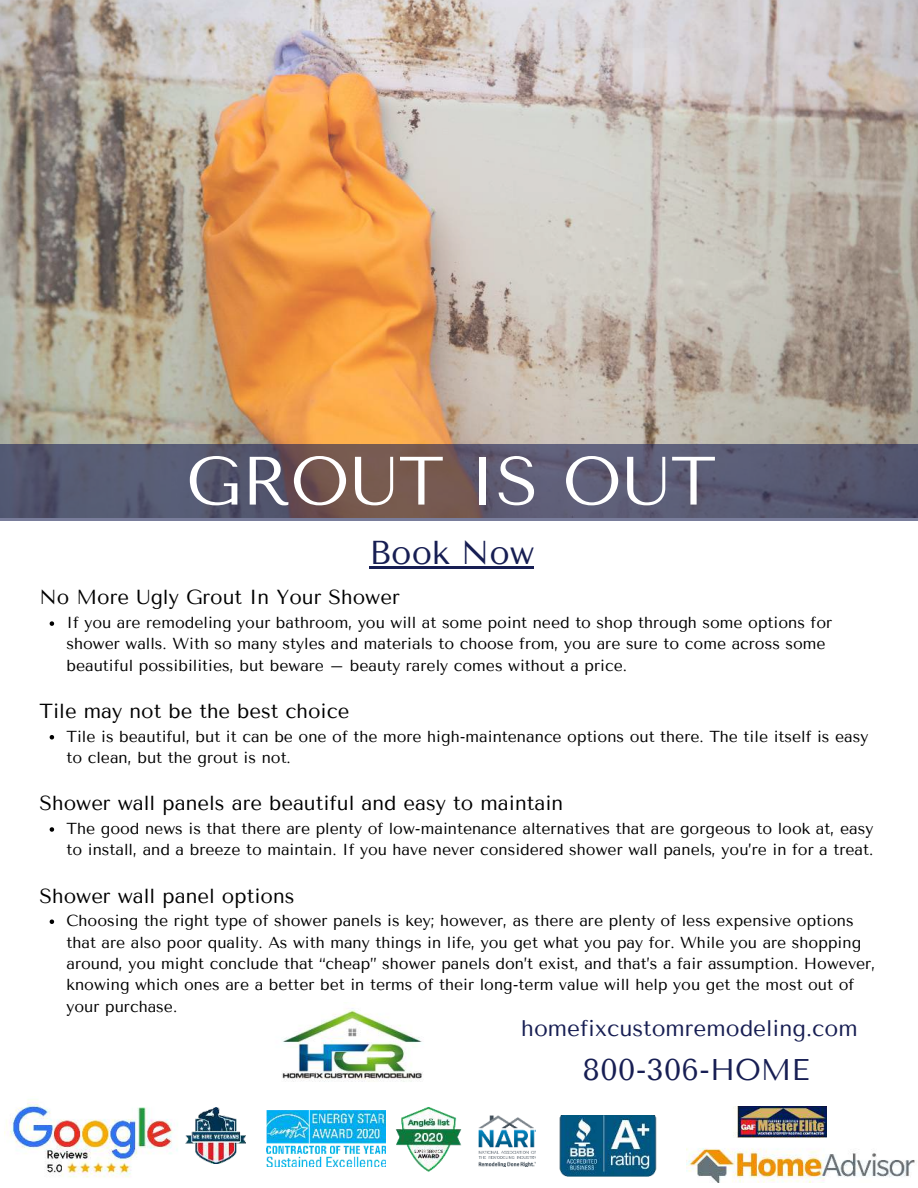
<style>
.page{position:relative;width:918px;height:1188px;background:#fff}
.page>*{position:absolute;margin:0;border:0;box-sizing:border-box;transform-origin:0 0}
.t1{font:68.25px "Tenor Sans";color:#fff}
.t2{font:33px "Tenor Sans";color:#171e53}
.t3{font:29.85px "Tenor Sans";color:#171e53}
.t4{font:22.5px "Tenor Sans";color:#171e53}
.t5{font:20.25px "Tenor Sans";color:#000}
.t6{font:15.9px/21.3px "Tenor Sans";color:#000}
</style>
<div class="page">
<img style="left:4px;top:1099px;width:174px;height:79px">
<img style="left:396px;top:1107px;width:66px;height:65px">
<img style="left:559px;top:1116px;width:98px;height:61px">
<img style="left:267px;top:1110px;width:119px;height:56px">
<img style="left:186px;top:1107px;width:60px;height:57px">
<img style="left:686px;top:1148px;width:229px;height:35px">
<img style="left:733px;top:1106px;width:93px;height:32px">
<img style="left:478px;top:1116px;width:57px;height:50px">
<svg style="left:50px;top:621px;width:4px;height:5px"></svg>
<svg style="left:50px;top:735px;width:4px;height:4px"></svg>
<svg style="left:50px;top:827px;width:4px;height:5px"></svg>
<svg style="left:50px;top:919px;width:4px;height:5px"></svg>
<img style="left:282px;top:1005px;width:141px;height:77px">
<img style="left:0;top:0;width:918px;height:444px">
<svg style="left:0;top:444px;width:918px;height:77px;background:#5e596b"></svg>
<hr style="left:369px;top:566px;width:165px;height:2px;background:#171e53">
<h1 class="t1" style="left:186px;top:442px;width:532px">GROUT IS OUT</h1>
<h2 class="t2" style="left:369px;top:534px;width:166px">Book Now</h2>
<p class="t5" style="left:40px;top:586px;width:362px">No More Ugly Grout In Your Shower</p>
<p class="t6" style="left:67px;top:612px;width:767px">If you are remodeling your bathroom, you will at some point need to shop through some options for shower walls. With so many styles and materials to choose from, you are sure to come across some beautiful possibilities, but beware – beauty rarely comes without a price.</p>
<p class="t5" style="left:40px;top:699px;width:312px">Tile may not be the best choice</p>
<p class="t6" style="left:67px;top:726px;width:803px">Tile is beautiful, but it can be one of the more high-maintenance options out there. The tile itself is easy to clean, but the grout is not.</p>
<p class="t5" style="left:40px;top:792px;width:525px">Shower wall panels are beautiful and easy to maintain</p>
<p class="t6" style="left:67px;top:818px;width:808px">The good news is that there are plenty of low-maintenance alternatives that are gorgeous to look at, easy to install, and a breeze to maintain. If you have never considered shower wall panels, you’re in for a treat.</p>
<p class="t5" style="left:40px;top:884px;width:257px">Shower wall panel options</p>
<p class="t6" style="left:67px;top:910px;width:810px">Choosing the right type of shower panels is key; however, as there are plenty of less expensive options that are also poor quality. As with many things in life, you get what you pay for. While you are shopping around, you might conclude that “cheap” shower panels don’t exist, and that’s a fair assumption. However, knowing which ones are a better bet in terms of their long-term value will help you get the most out of your purchase.</p>
<h3 class="t4" style="left:521px;top:1015px;width:338px">homefixcustomremodeling.com</h3>
<h3 class="t3" style="left:583px;top:1052px;width:228px">800-306-HOME</h3>
</div>
